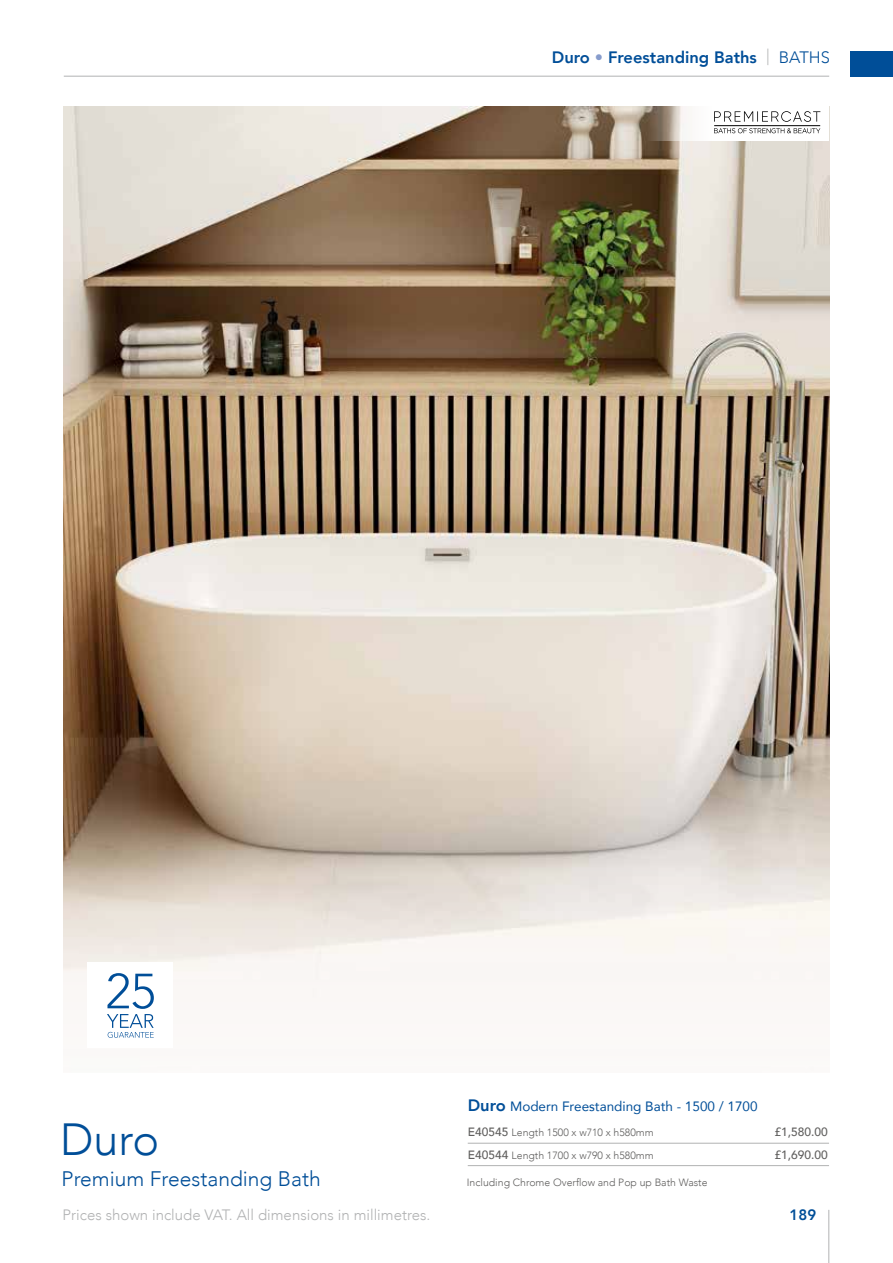
<style>
.page{position:relative;width:893px;height:1263px;background:#fff}
.page>*{position:absolute;margin:0;border:0;box-sizing:border-box;transform-origin:0 0}
.t1{font:300 45px "Avenir";color:#004e98}
.t2{font:300 21px "Avenir";color:#004e98}
.t3{font:800 16.5px "Avenir";color:#004e98}
.t4{font:300 15px "Avenir";color:#b1b2b3}
.t5{font:800 15px "Avenir";color:#004e98}
.t6{font:13.5px "Avenir";color:#004e98}
.t7{font:500 12px "Avenir";color:#605f5e}
.t8{font:300 10.5px "Avenir";color:#605f5e}
.s1{color:#879ccc}
.s2{font-weight:300;color:#b1b2b3}
.s3{font-weight:300}
.s4{font-weight:800;font-size:16.5px}
.s5{font-weight:500;font-size:12px}
</style>
<div class="page">
<hr style="left:64px;top:76px;width:765px;height:1px;background:#b1b2b3">
<div style="left:850px;top:51px;width:43px;height:26px;background:#004e98"></div>
<hr style="left:828px;top:1210px;width:1px;height:53px;background:#b1b2b3">
<img style="left:64px;top:107px;width:765px;height:890px">
<hr style="left:468px;top:1143px;width:361px;height:1px;background:#b1b2b3">
<hr style="left:468px;top:1165px;width:361px;height:1px;background:#b1b2b3">
<svg style="left:644px;top:106px;width:185px;height:34px"></svg>
<hr style="left:714px;top:125px;width:106px;height:1px;background:#000">
<svg style="left:714px;top:128px;width:106px;height:5px"></svg>
<svg style="left:714px;top:111px;width:106px;height:11px"></svg>
<div style="left:88px;top:963px;width:85px;height:85px;background:#fff"></div>
<svg style="left:107px;top:973px;width:47px;height:65px"></svg>
<h3 class="t3" style="left:552px;top:44px;width:280px">Duro <span class="s1">•</span> Freestanding Baths <span class="s2">|</span> <span class="s3">BATHS</span></h3>
<h1 class="t1" style="left:60px;top:1113px;width:101px">Duro</h1>
<p class="t6" style="left:468px;top:1096px;width:291px"><span class="s4">Duro</span> Modern Freestanding Bath - 1500 / 1700</p>
<p class="t8" style="left:468px;top:1126px;width:187px"><span class="s5">E40545</span> Length 1500 x w710 x h580mm</p>
<p class="t7" style="left:774px;top:1122px;width:55px">£1,580.00</p>
<p class="t8" style="left:468px;top:1149px;width:187px"><span class="s5">E40544</span> Length 1700 x w790 x h580mm</p>
<p class="t7" style="left:774px;top:1144px;width:55px">£1,690.00</p>
<h2 class="t2" style="left:62px;top:1166px;width:261px">Premium Freestanding Bath</h2>
<p class="t8" style="left:467px;top:1176px;width:242px">Including Chrome Overflow and Pop up Bath Waste</p>
<h3 class="t4" style="left:63px;top:1206px;width:369px">Prices shown include VAT. All dimensions in millimetres.</h3>
<h3 class="t5" style="left:790px;top:1203px;width:28px">189</h3>
</div>
